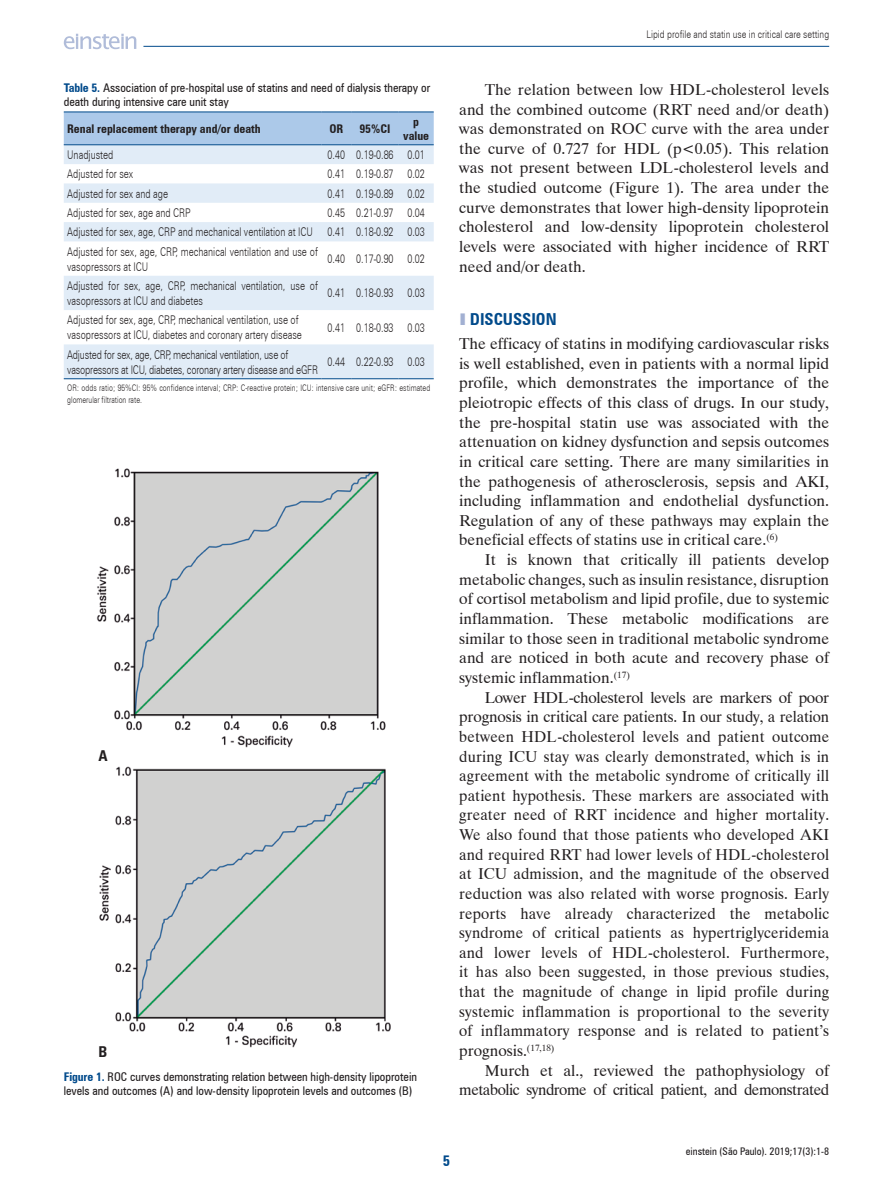
<style>
.page{position:relative;width:893px;height:1191px;background:#fff}
.page>*{position:absolute;margin:0;border:0;box-sizing:border-box;transform-origin:0 0}
.t1{font:700 condensed 16.5px "Zurich BT";color:#004a8b}
.t2{font:15.75px/19.6px "Dutch 801 BT";color:#231f20;text-align:justify}
.t3{font:15.75px/19.6px "Dutch 801 BT";letter-spacing:-.03em;color:#231f20;text-align:right}
.t4{font:700 condensed 15px "Zurich BT";color:#231f20}
.t5{font:700 condensed 15px "Zurich BT";color:#004a8b}
.t6{font:300 12px/19.4px "Zurich BT";color:#231f20;scale:.75 1}
.t7{font:condensed 12px/13.5px "Zurich BT";color:#231f20}
.t8{font:300 12px/15px "Zurich BT";letter-spacing:-.02em;color:#231f20;scale:.75 1}
.t9{font:700 condensed 12px/13.5px "Zurich BT";color:#231f20;text-align:center}
.t10{font:300 10.5px "Zurich BT";color:#231f20;scale:.8 1}
.t11{font:condensed 10.5px "Zurich BT";color:#231f20}
.t12{font:300 9px/12px "Zurich BT";letter-spacing:.01em;color:#231f20;scale:.75 1}
.s1{font-weight:700;color:#004a8b}
.s2{color:#a2b0d2}
</style>
<div class="page">
<svg style="left:64px;top:34px;width:72px;height:15px"></svg>
<hr style="left:143px;top:46px;width:686px;height:1px;background:#004a8b">
<div style="left:64px;top:113px;width:370px;height:31px;background:#acc9e9"></div>
<svg style="left:64px;top:145px;width:370px;height:233px;fill:#e1ecf7"></svg>
<hr style="left:64px;top:112px;width:257px;height:1px;background:#004a8b">
<hr style="left:321px;top:112px;width:30px;height:1px;background:#004a8b">
<hr style="left:351px;top:112px;width:48px;height:1px;background:#004a8b">
<hr style="left:399px;top:112px;width:35px;height:1px;background:#004a8b">
<hr style="left:64px;top:144px;width:257px;height:1px;background:#004a8b">
<hr style="left:321px;top:144px;width:30px;height:1px;background:#004a8b">
<hr style="left:351px;top:144px;width:48px;height:1px;background:#004a8b">
<hr style="left:399px;top:144px;width:35px;height:1px;background:#004a8b">
<hr style="left:64px;top:378px;width:257px;height:1px;background:#004a8b">
<hr style="left:321px;top:378px;width:30px;height:1px;background:#004a8b">
<hr style="left:351px;top:378px;width:48px;height:1px;background:#004a8b">
<hr style="left:399px;top:378px;width:35px;height:1px;background:#004a8b">
<img style="left:97px;top:468px;width:289px;height:280px">
<img style="left:99px;top:766px;width:292px;height:282px">
<p class="t7" style="left:64px;top:81px;width:368px"><span class="s1">Table 5.</span> Association of pre-hospital use of statins and need of dialysis therapy or death during intensive care unit stay</p>
<p class="t9" style="left:67px;top:122px;width:195px">Renal replacement therapy and/or death</p>
<p class="t9" style="left:329px;top:122px;width:15px">OR</p>
<p class="t9" style="left:359px;top:122px;width:33px">95%CI</p>
<p class="t9" style="left:403px;top:115px;width:27px">p value</p>
<p class="t6" style="left:67px;top:145px;width:63px">Unadjusted</p>
<p class="t6" style="left:328px;top:145px;width:131px">0.40 0.19-0.86 0.01</p>
<p class="t6" style="left:67px;top:164px;width:90px">Adjusted for sex</p>
<p class="t6" style="left:328px;top:164px;width:131px">0.41 0.19-0.87 0.02</p>
<p class="t6" style="left:67px;top:184px;width:136px">Adjusted for sex and age</p>
<p class="t6" style="left:328px;top:184px;width:131px">0.41 0.19-0.89 0.02</p>
<p class="t6" style="left:67px;top:203px;width:166px">Adjusted for sex, age and CRP</p>
<p class="t6" style="left:67px;top:203px;width:478px;text-align:justify;text-indent:260px">0.45 0.21-0.97 0.04<br>Adjusted for sex, age, CRP and mechanical ventilation at ICU 0.41 0.18-0.92 0.03<br>Adjusted for sex, age, CRP, mechanical ventilation and use of</p>
<p class="t6" style="left:67px;top:257px;width:110px">vasopressors at ICU</p>
<p class="t6" style="left:328px;top:249px;width:131px">0.40 0.17-0.90 0.02</p>
<p class="t6" style="left:67px;top:278px;width:336px;line-height:15px">Adjusted for sex, age, CRP, mechanical ventilation, use of vasopressors at ICU and diabetes</p>
<p class="t6" style="left:328px;top:283px;width:131px">0.41 0.18-0.93 0.03</p>
<p class="t6" style="left:67px;top:312px;width:314px;line-height:15px">Adjusted for sex, age, CRP, mechanical ventilation, use of vasopressors at ICU, diabetes and coronary artery disease</p>
<p class="t6" style="left:328px;top:318px;width:131px">0.41 0.18-0.93 0.03</p>
<p class="t8" style="left:67px;top:347px;width:336px">Adjusted for sex, age, CRP, mechanical ventilation, use of vasopressors at ICU, diabetes, coronary artery disease and eGFR</p>
<p class="t6" style="left:328px;top:352px;width:131px">0.44 0.22-0.93 0.03</p>
<p class="t12" style="left:67px;top:381px;width:486px">OR: odds ratio; 95%CI: 95% confidence interval; CRP: C-reactive protein; ICU: intensive care unit; eGFR: estimated glomerular filtration rate.</p>
<p class="t4" style="left:98px;top:746px;width:11px">A</p>
<p class="t4" style="left:99px;top:1042px;width:10px">B</p>
<p class="t7" style="left:64px;top:1069px;width:355px;line-height:14.2px"><span class="s1">Figure 1.</span> ROC curves demonstrating relation between high-density lipoprotein levels and outcomes (A) and low-density lipoprotein levels and outcomes (B)</p>
<p class="t10" style="left:646px;top:28px;width:230px">Lipid profile and statin use in critical care setting</p>
<p class="t2" style="left:459px;top:79px;width:371px;text-indent:26px">The relation between low HDL-cholesterol levels and the combined outcome (RRT need and/or death) was demonstrated on ROC curve with the area under the curve of 0.727 for HDL (p&lt;0.05). This relation was not present between LDL-cholesterol levels and the studied outcome (Figure 1). The area under the curve demonstrates that lower high-density lipoprotein cholesterol and low-density lipoprotein cholesterol levels were associated with higher incidence of RRT need and/or death.</p>
<p class="t1" style="left:459px;top:309px;width:99px"><span class="s2">❚</span> DISCUSSION</p>
<p class="t2" style="left:459px;top:334px;width:371px">The efficacy of statins in modifying cardiovascular risks is well established, even in patients with a normal lipid profile, which demonstrates the importance of the pleiotropic effects of this class of drugs. In our study, the pre-hospital statin use was associated with the attenuation on kidney dysfunction and sepsis outcomes in critical care setting. There are many similarities in the pathogenesis of atherosclerosis, sepsis and AKI, including inflammation and endothelial dysfunction.<br>Regulation of any of these pathways may explain the beneficial effects of statins use in critical care.<sup>(6)</sup></p>
<p class="t2" style="left:459px;top:550px;width:371px;text-indent:26px">It is known that critically ill patients develop metabolic changes, such as insulin resistance, disruption of cortisol metabolism and lipid profile, due to systemic inflammation. These metabolic modifications are similar to those seen in traditional metabolic syndrome and are noticed in both acute and recovery phase of systemic inflammation.<sup>(17)</sup></p>
<p class="t2" style="left:459px;top:687px;width:371px;text-indent:26px">Lower HDL-cholesterol levels are markers of poor prognosis in critical care patients. In our study, a relation between HDL-cholesterol levels and patient outcome during ICU stay was clearly demonstrated, which is in agreement with the metabolic syndrome of critically ill patient hypothesis. These markers are associated with greater need of RRT incidence and higher mortality.<br>We also found that those patients who developed AKI and required RRT had lower levels of HDL-cholesterol at ICU admission, and the magnitude of the observed reduction was also related with worse prognosis. Early reports have already characterized the metabolic syndrome of critical patients as hypertriglyceridemia and lower levels of HDL-cholesterol. Furthermore, it has also been suggested, in those previous studies, that the magnitude of change in lipid profile during systemic inflammation is proportional to the severity of inflammatory response and is related to patient’s prognosis.<sup>(17,18)</sup></p>
<p class="t3" style="left:459px;top:1060px;width:371px">Murch et al., reviewed the pathophysiology of metabolic syndrome of critical patient, and demonstrated</p>
<p class="t5" style="left:443px;top:1151px;width:9px">5</p>
<p class="t11" style="left:686px;top:1144px;width:145px">einstein (São Paulo). 2019;17(3):1-8</p>
</div>
